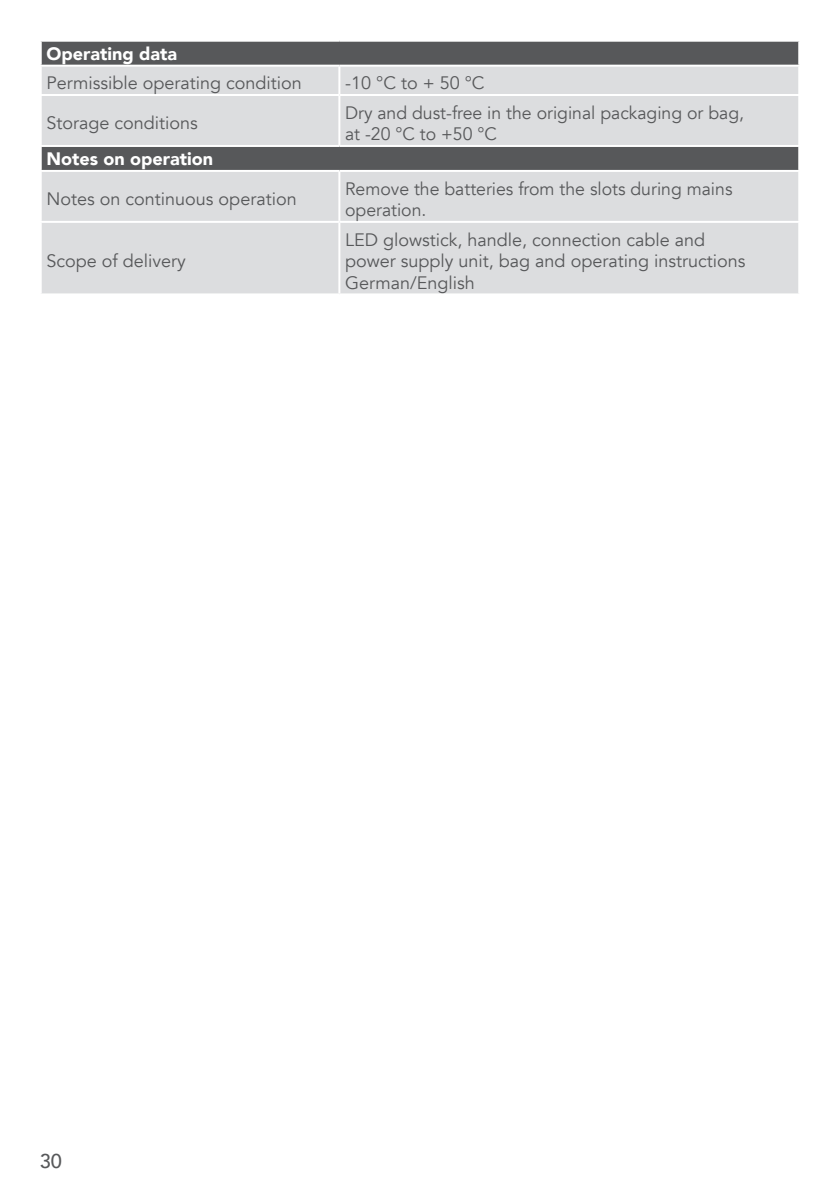
<style>
.page{position:relative;width:840px;height:1191px;background:#fff}
.page>*{position:absolute;margin:0;border:0;box-sizing:border-box;transform-origin:0 0}
.t1{font:500 20px "Avenir";color:#57585a}
.Fließtext{font:18px/21.6px "Avenir";color:#57585a}
.Fließtext-2{font:900 18px "Avenir LT";color:#fff}
</style>
<div class="page">
<div style="left:42px;top:42px;width:755px;height:23px;background:#57585a"></div>
<svg style="left:42px;top:67px;width:755px;height:226px;background:#cecfd1"></svg>
<hr style="left:338px;top:67px;width:2px;height:27px;background:#fff">
<hr style="left:40px;top:94px;width:299px;height:2px;background:#fff">
<hr style="left:339px;top:94px;width:460px;height:2px;background:#fff">
<hr style="left:338px;top:96px;width:2px;height:49px;background:#fff">
<hr style="left:40px;top:145px;width:299px;height:2px;background:#fff">
<hr style="left:339px;top:145px;width:460px;height:2px;background:#fff">
<hr style="left:40px;top:170px;width:299px;height:2px;background:#fff">
<hr style="left:339px;top:170px;width:460px;height:2px;background:#fff">
<hr style="left:338px;top:172px;width:2px;height:49px;background:#fff">
<hr style="left:40px;top:221px;width:299px;height:2px;background:#fff">
<hr style="left:339px;top:221px;width:460px;height:2px;background:#fff">
<hr style="left:338px;top:223px;width:2px;height:70px;background:#fff">
<p class="Fließtext-2" style="left:46px;top:43px;width:132px">Operating data</p>
<p class="Fließtext" style="left:46px;top:73px;width:257px">Permissible operating condition</p>
<p class="Fließtext" style="left:345px;top:73px;width:141px">-10 °C to + 50 °C</p>
<p class="Fließtext" style="left:46px;top:113px;width:153px">Storage conditions</p>
<p class="Fließtext" style="left:345px;top:102px;width:400px">Dry and dust-free in the original packaging or bag, at -20 °C to +50 °C</p>
<p class="Fließtext-2" style="left:46px;top:148px;width:168px">Notes on operation</p>
<p class="Fließtext" style="left:46px;top:189px;width:252px">Notes on continuous operation</p>
<p class="Fließtext" style="left:345px;top:178px;width:389px">Remove the batteries from the slots during mains operation.</p>
<p class="Fließtext" style="left:46px;top:250px;width:141px">Scope of delivery</p>
<p class="Fließtext" style="left:345px;top:229px;width:401px">LED glowstick, handle, connection cable and power supply unit, bag and operating instructions<br>German/English</p>
<p class="t1" style="left:40px;top:1144px;width:24px">30</p>
</div>
